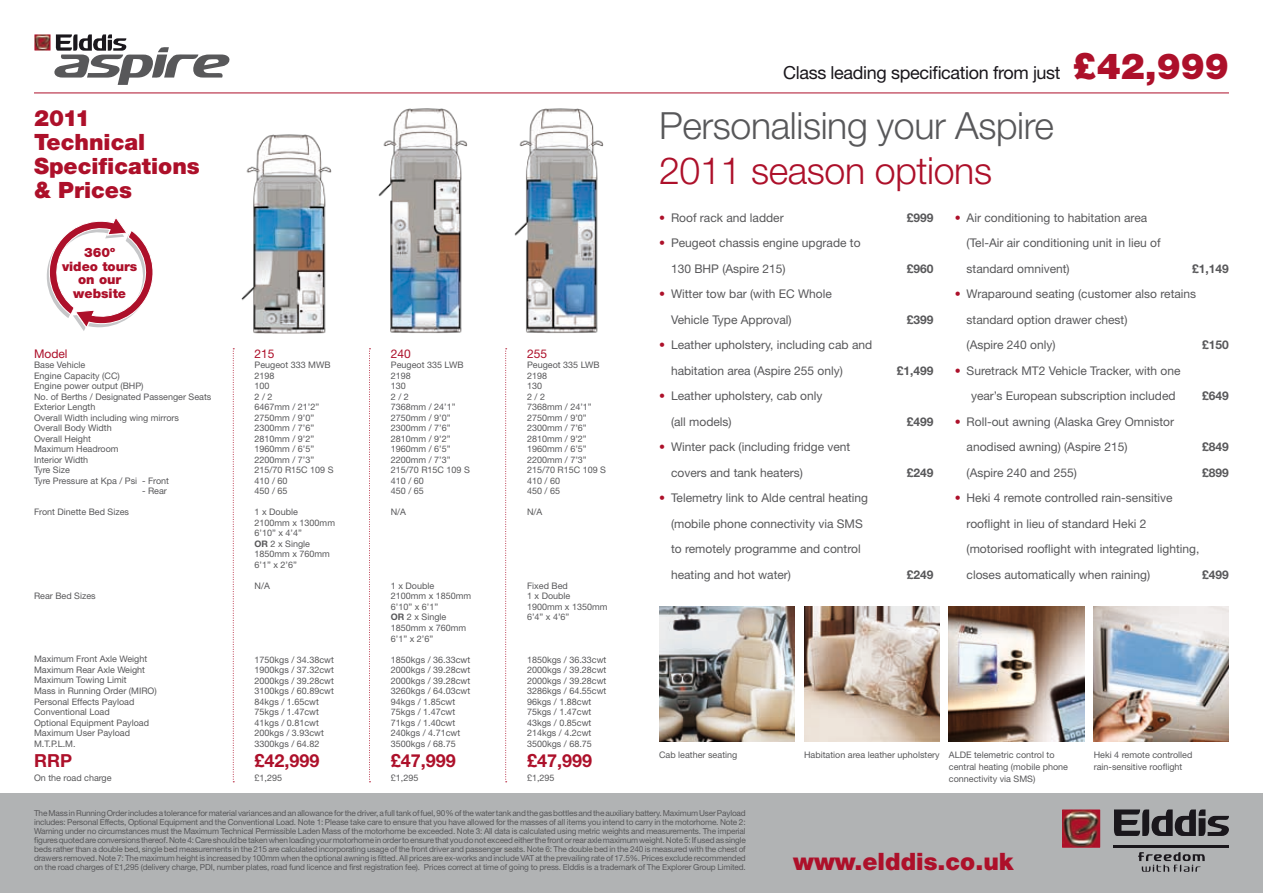
<style>
.page{position:relative;width:1263px;height:893px;background:#fff}
.page>*{position:absolute;margin:0;border:0;box-sizing:border-box;transform-origin:0 0}
.t1{font:300 37.5px "Helvetica Neue";letter-spacing:-.01em;color:#58585a}
.t2{font:300 37.5px "Helvetica Neue";letter-spacing:-.01em;color:#ad102a}
.t3{font:900 24px "Helvetica Neue";color:#ad102a}
.t4{font:900 22.5px/24px "Helvetica Neue";color:#ad102a}
.t5{font:18px "Helvetica Neue";letter-spacing:-.02em;color:#1a171c}
.t6{font:700 18px "Helvetica Neue";color:#ad102a}
.t7{font:900 12.9px/13.5px "Helvetica Neue";color:#ad102a;text-align:center}
.t8{font:12px/25.5px "Helvetica Neue";color:#58585a}
.t9{font:700 12px "Helvetica Neue";color:#58585a}
.t10{font:12px "Helvetica Neue";color:#ad102a}
.t11{font:9px/10.5px "Helvetica Neue";color:#58585a}
.t12{font:8.25px/9px "Helvetica Neue";letter-spacing:-.02em;color:#58585a;text-align:justify}
.s1{font-weight:900;font-size:36px;color:#ad102a}
.s2{color:#ad102a}
.s3{font-weight:700}
</style>
<div class="page">
<svg style="left:505px;top:348px;width:2px;height:434px"></svg>
<svg style="left:369px;top:348px;width:1px;height:434px"></svg>
<img style="left:1094px;top:607px;width:135px;height:135px">
<div style="left:0;top:793px;width:1263px;height:100px;background:#b1b3b4"></div>
<svg style="left:1138px;top:852px;width:67px;height:20px"></svg>
<svg style="left:1114px;top:809px;width:115px;height:27px"></svg>
<hr style="left:1114px;top:846px;width:115px;height:2px;background:#1a171c">
<img style="left:1062px;top:809px;width:38px;height:39px">
<svg style="left:233px;top:348px;width:1px;height:434px"></svg>
<svg style="left:46px;top:218px;width:107px;height:113px"></svg>
<img style="left:241px;top:134px;width:91px;height:200px">
<img style="left:514px;top:108px;width:90px;height:225px">
<img style="left:378px;top:108px;width:90px;height:226px">
<hr style="left:34px;top:93px;width:1195px;height:1px;background:#ad102a">
<svg style="left:54px;top:34px;width:176px;height:51px"></svg>
<img style="left:34px;top:34px;width:17px;height:17px">
<img style="left:659px;top:607px;width:135px;height:135px">
<img style="left:804px;top:607px;width:135px;height:135px">
<img style="left:949px;top:607px;width:135px;height:135px">
<h3 class="t5" style="left:783px;top:62px;width:447px">Class leading specification from just <span class="s1">£42,999</span></h3>
<h3 class="t4" style="left:34px;top:105px;width:167px">2011<br>Technical<br>Specifications &amp; Prices</h3>
<h1 class="t1" style="left:659px;top:103px;width:396px">Personalising your Aspire</h1>
<h1 class="t2" style="left:659px;top:148px;width:334px">2011 season options</h1>
<h3 class="t8" style="left:659px;top:204px;width:126px"><span class="s2">•</span> Roof rack and ladder</h3>
<h3 class="t9" style="left:907px;top:210px;width:28px">£999</h3>
<h3 class="t8" style="left:671px;top:230px;width:191px;text-indent:-12px"><span class="s2">•</span> Peugeot chassis engine upgrade to<br>130 BHP (Aspire 215)</h3>
<h3 class="t8" style="left:966px;top:204px;width:196px;text-indent:-12px"><span class="s2">•</span> Air conditioning to habitation area (Tel-Air air conditioning unit in lieu of standard omnivent)</h3>
<h3 class="t7" style="left:62px;top:246px;width:77px">360º<br>video tours on our website</h3>
<h3 class="t9" style="left:907px;top:261px;width:28px">£960</h3>
<h3 class="t9" style="left:1192px;top:261px;width:38px">£1,149</h3>
<h3 class="t8" style="left:966px;top:281px;width:231px;text-indent:-12px"><span class="s2">•</span> Wraparound seating (customer also retains standard option drawer chest)<br>(Aspire 240 only)</h3>
<h3 class="t8" style="left:671px;top:281px;width:162px;text-indent:-12px"><span class="s2">•</span> Witter tow bar (with EC Whole<br>Vehicle Type Approval)</h3>
<h3 class="t9" style="left:907px;top:312px;width:28px">£399</h3>
<h3 class="t9" style="left:1202px;top:337px;width:28px">£150</h3>
<h3 class="t8" style="left:671px;top:332px;width:203px;text-indent:-12px"><span class="s2">•</span> Leather upholstery, including cab and habitation area (Aspire 255 only)</h3>
<h3 class="t10" style="left:34px;top:346px;width:35px">Model</h3>
<p class="t11" style="left:34px;top:360px;width:179px">Base Vehicle<br>Engine Capacity (CC)<br>Engine power output (BHP)<br>No. of Berths / Designated Passenger Seats<br>Exterior Length<br>Overall Width including wing mirrors<br>Overall Body Width<br>Overall Height<br>Maximum Headroom<br>Interior Width<br>Tyre Size<br>Tyre Pressure at Kpa / Psi - Front</p>
<p class="t11" style="left:142px;top:486px;width:26px">- Rear</p>
<p class="t11" style="left:34px;top:507px;width:97px">Front Dinette Bed Sizes</p>
<h3 class="t10" style="left:391px;top:346px;width:22px">240</h3>
<p class="t11" style="left:391px;top:360px;width:81px">Peugeot 335 LWB<br>2198<br>130<br>2 / 2<br>7368mm / 24’1”<br>2750mm / 9’0”<br>2300mm / 7’6”<br>2810mm / 9’2”<br>1960mm / 6’5”<br>2200mm / 7’3”<br>215/70 R15C 109 S<br>410 / 60<br>450 / 65</p>
<p class="t11" style="left:391px;top:507px;width:17px">N/A</p>
<h3 class="t10" style="left:527px;top:346px;width:22px">255</h3>
<p class="t11" style="left:527px;top:360px;width:81px">Peugeot 335 LWB<br>2198<br>130<br>2 / 2<br>7368mm / 24’1”<br>2750mm / 9’0”<br>2300mm / 7’6”<br>2810mm / 9’2”<br>1960mm / 6’5”<br>2200mm / 7’3”<br>215/70 R15C 109 S<br>410 / 60<br>450 / 65</p>
<p class="t11" style="left:527px;top:507px;width:17px">N/A</p>
<h3 class="t10" style="left:255px;top:346px;width:22px">215</h3>
<p class="t11" style="left:255px;top:360px;width:81px">Peugeot 333 MWB<br>2198<br>100<br>2 / 2<br>6467mm / 21’2”<br>2750mm / 9’0”<br>2300mm / 7’6”<br>2810mm / 9’2”<br>1960mm / 6’5”<br>2200mm / 7’3”<br>215/70 R15C 109 S<br>410 / 60<br>450 / 65</p>
<p class="t11" style="left:255px;top:507px;width:82px">1 x Double<br>2100mm x 1300mm<br>6’10” x 4’4”<br><span class="s3">OR</span> 2 x Single<br>1850mm x 760mm<br>6’1” x 2’6”</p>
<p class="t11" style="left:255px;top:580px;width:17px">N/A</p>
<h3 class="t9" style="left:897px;top:363px;width:38px">£1,499</h3>
<h3 class="t8" style="left:971px;top:357px;width:211px;text-indent:-16px"><span class="s2">•</span> Suretrack MT2 Vehicle Tracker, with one year’s European subscription included</h3>
<h3 class="t9" style="left:1202px;top:388px;width:28px">£649</h3>
<h3 class="t8" style="left:671px;top:383px;width:153px;text-indent:-12px"><span class="s2">•</span> Leather upholstery, cab only (all models)</h3>
<h3 class="t9" style="left:907px;top:414px;width:28px">£499</h3>
<h3 class="t8" style="left:966px;top:408px;width:209px;text-indent:-12px"><span class="s2">•</span> Roll-out awning (Alaska Grey Omnistor anodised awning) (Aspire 215)</h3>
<h3 class="t8" style="left:671px;top:434px;width:181px;text-indent:-12px"><span class="s2">•</span> Winter pack (including fridge vent covers and tank heaters)</h3>
<h3 class="t9" style="left:1202px;top:439px;width:28px">£849</h3>
<h3 class="t9" style="left:907px;top:465px;width:28px">£249</h3>
<h3 class="t8" style="left:966px;top:459px;width:112px">(Aspire 240 and 255)</h3>
<h3 class="t9" style="left:1202px;top:465px;width:28px">£899</h3>
<h3 class="t8" style="left:966px;top:485px;width:234px;text-indent:-12px"><span class="s2">•</span> Heki 4 remote controlled rain-sensitive rooflight in lieu of standard Heki 2 (motorised rooflight with integrated lighting, closes automatically when raining)</h3>
<h3 class="t8" style="left:671px;top:485px;width:199px;text-indent:-12px"><span class="s2">•</span> Telemetry link to Alde central heating (mobile phone connectivity via SMS to remotely programme and control heating and hot water)</h3>
<h3 class="t9" style="left:907px;top:567px;width:28px">£249</h3>
<h3 class="t9" style="left:1202px;top:567px;width:28px">£499</h3>
<p class="t11" style="left:527px;top:580px;width:82px">Fixed Bed<br>1 x Double<br>1900mm x 1350mm<br>6’4” x 4’6”</p>
<p class="t11" style="left:527px;top:654px;width:81px">1850kgs / 36.33cwt<br>2000kgs / 39.28cwt<br>2000kgs / 39.28cwt<br>3286kgs / 64.55cwt<br>96kgs / 1.88cwt<br>75kgs / 1.47cwt<br>43kgs / 0.85cwt<br>214kgs / 4.2cwt<br>3500kgs / 68.75</p>
<h3 class="t6" style="left:527px;top:750px;width:67px">£47,999</h3>
<p class="t11" style="left:527px;top:772px;width:29px">£1,295</p>
<p class="t12" style="left:34px;top:808px;width:713px">The Mass in Running Order includes a tolerance for material variances and an allowance for the driver, a full tank of fuel, 90% of the water tank and the gas bottles and the auxiliary battery. Maximum User Payload includes: Personal Effects, Optional Equipment and the Conventional Load. Note 1: Please take care to ensure that you have allowed for the masses of all items you intend to carry in the motorhome. Note 2:<br>Warning under no circumstances must the Maximum Technical Permissible Laden Mass of the motorhome be exceeded. Note 3: All data is calculated using metric weights and measurements. The imperial figures quoted are conversions thereof. Note 4: Care should be taken when loading your motorhome in order to ensure that you do not exceed either the front or rear axle maximum weight. Note 5: If used as single beds rather than a double bed, single bed measurements in the 215 are calculated incorporating usage of the front driver and passenger seats. Note 6: The double bed in the 240 is measured with the chest of drawers removed. Note 7: The maximum height is increased by 100mm when the optional awning is fitted. All prices are ex-works and include VAT at the prevailing rate of 17.5%. Prices exclude recommended on the road charges of £1,295 (delivery charge, PDI, number plates, road fund licence and first registration fee). Prices correct at time of going to press. Elddis is a trademark of The Explorer Group Limited.</p>
<p class="t11" style="left:391px;top:580px;width:82px">1 x Double<br>2100mm x 1850mm<br>6’10” x 6’1”<br><span class="s3">OR</span> 2 x Single<br>1850mm x 760mm<br>6’1” x 2’6”</p>
<p class="t11" style="left:391px;top:654px;width:81px">1850kgs / 36.33cwt<br>2000kgs / 39.28cwt<br>2000kgs / 39.28cwt<br>3260kgs / 64.03cwt<br>94kgs / 1.85cwt<br>75kgs / 1.47cwt<br>71kgs / 1.40cwt<br>240kgs / 4.71cwt<br>3500kgs / 68.75</p>
<h3 class="t6" style="left:391px;top:750px;width:67px">£47,999</h3>
<p class="t11" style="left:391px;top:772px;width:29px">£1,295</p>
<p class="t11" style="left:34px;top:591px;width:63px">Rear Bed Sizes</p>
<p class="t11" style="left:255px;top:654px;width:81px">1750kgs / 34.38cwt<br>1900kgs / 37.32cwt<br>2000kgs / 39.28cwt<br>3100kgs / 60.89cwt<br>84kgs / 1.65cwt<br>75kgs / 1.47cwt<br>41kgs / 0.81cwt<br>200kgs / 3.93cwt<br>3300kgs / 64.82</p>
<h3 class="t6" style="left:255px;top:750px;width:67px">£42,999</h3>
<p class="t11" style="left:255px;top:772px;width:29px">£1,295</p>
<p class="t11" style="left:34px;top:654px;width:124px">Maximum Front Axle Weight<br>Maximum Rear Axle Weight<br>Maximum Towing Limit<br>Mass in Running Order (MIRO)<br>Personal Effects Payload<br>Conventional Load<br>Optional Equipment Payload<br>Maximum User Payload<br>M.T.P.L.M.</p>
<h3 class="t6" style="left:34px;top:750px;width:39px">RRP</h3>
<p class="t11" style="left:34px;top:772px;width:79px">On the road charge</p>
<p class="t11" style="left:659px;top:750px;width:80px">Cab leather seating</p>
<p class="t11" style="left:949px;top:749px;width:121px;line-height:12px;text-indent:-145px">Habitation area leather upholstery ALDE telemetric control to central heating (mobile phone connectivity via SMS)</p>
<p class="t11" style="left:1094px;top:749px;width:100px;line-height:12px">Heki 4 remote controlled rain-sensitive rooflight</p>
<h2 class="t3" style="left:793px;top:847px;width:222px">www.elddis.co.uk</h2>
</div>
